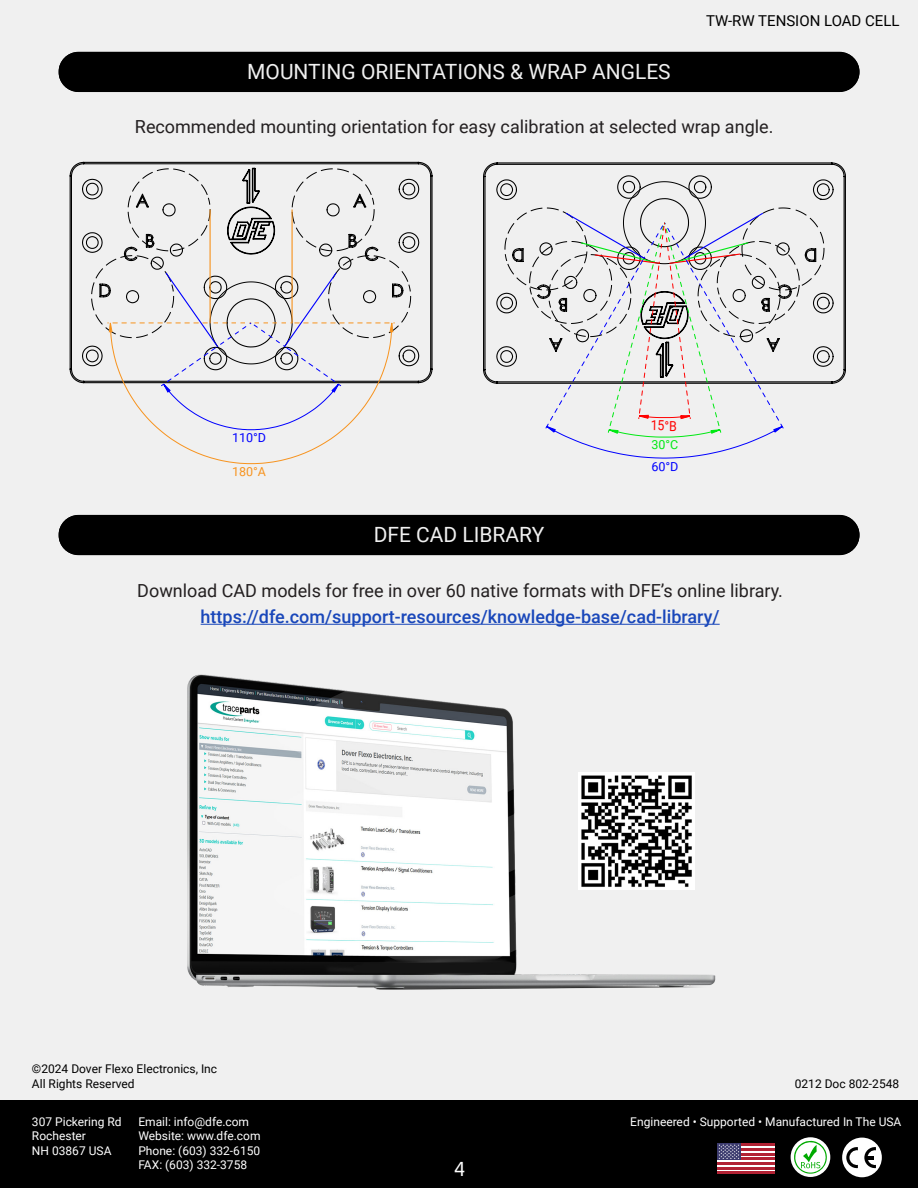
<style>
.page{position:relative;width:918px;height:1188px;background:#f0f0f0}
.page>*{position:absolute;margin:0;border:0;box-sizing:border-box;transform-origin:0 0}
.t1{font:21px "Roboto";color:#f0f0f0}
.t2{font:18px "Roboto";color:#231f20}
.t3{font:500 18px "Roboto";color:#1947ba}
.t4{font:15px "Roboto";color:#000}
.t5{font:13.8px "Roboto";color:#f00;scale:.89 1}
.t6{font:12.45px "Roboto";color:#00f}
.t7{font:12.45px "Roboto";color:#f7931e}
.t8{font:12.45px "Roboto";color:#00e913}
.t9{font:12px/14.4px "Roboto";color:#fff}
.t10{font:12px/14.4px "Roboto";color:#000}
</style>
<div class="page">
<div style="left:0;top:1100px;width:918px;height:88px;background:#000"></div>
<svg style="left:791px;top:1137px;width:39px;height:40px"></svg>
<svg style="left:794px;top:1141px;width:33px;height:33px"></svg>
<div style="left:842px;top:1138px;width:40px;height:39px;background:#fff;border-radius:50%"></div>
<svg style="left:846px;top:1147px;width:12px;height:21px"></svg>
<svg style="left:864px;top:1147px;width:12px;height:21px"></svg>
<div style="left:717px;top:1144px;width:58px;height:30px;background:linear-gradient(to right,#fff,#fff)"></div>
<hr style="left:717px;top:1144px;width:58px;height:2px;background:#b22234">
<hr style="left:717px;top:1148px;width:58px;height:3px;background:#b22234">
<hr style="left:717px;top:1153px;width:58px;height:2px;background:#b22234">
<hr style="left:717px;top:1158px;width:58px;height:2px;background:#b22234">
<hr style="left:717px;top:1162px;width:58px;height:3px;background:#b22234">
<hr style="left:717px;top:1167px;width:58px;height:2px;background:#b22234">
<hr style="left:717px;top:1172px;width:58px;height:2px;background:#b22234">
<div style="left:717px;top:1144px;width:24px;height:16px;background:#3c3b6e"></div>
<svg style="left:719px;top:1144px;width:20px;height:15px"></svg>
<div style="left:59px;top:52px;width:801px;height:40px;background:#000"></div>
<div style="left:59px;top:515px;width:801px;height:40px;background:#000"></div>
<img style="left:187px;top:623px;width:533px;height:367px">
<img style="left:578px;top:773px;width:116px;height:116px">
<svg style="left:69px;top:161px;width:364px;height:223px"></svg>
<svg style="left:91px;top:168px;width:320px;height:296px"></svg>
<svg style="left:483px;top:162px;width:363px;height:222px"></svg>
<svg style="left:504px;top:181px;width:321px;height:278px"></svg>
<h1 class="t1" style="left:247px;top:57px;width:425px">MOUNTING ORIENTATIONS &amp; WRAP ANGLES</h1>
<p class="t4" style="left:706px;top:10px;width:195px">TW-RW TENSION LOAD CELL</p>
<h2 class="t2" style="left:135px;top:114px;width:640px">Recommended mounting orientation for easy calibration at selected wrap angle.</h2>
<p class="t6" style="left:232px;top:428px;width:35px;rotate:1deg">110°D</p>
<p class="t7" style="left:232px;top:463px;width:35px">180°A</p>
<h1 class="t1" style="left:374px;top:520px;width:172px">DFE CAD LIBRARY</h1>
<p class="t5" style="left:651px;top:416px;width:31px;rotate:1deg">15°B</p>
<p class="t8" style="left:652px;top:436px;width:28px">30°C</p>
<p class="t6" style="left:652px;top:457px;width:28px;rotate:1deg">60°D</p>
<h2 class="t2" style="left:137px;top:578px;width:647px">Download CAD models for free in over 60 native formats with DFE’s online library.</h2>
<h2 class="t3" style="left:201px;top:604px;width:521px">https://dfe.com/support-resources/knowledge-base/cad-library/</h2>
<p class="t10" style="left:32px;top:1061px;width:187px">©2024 Dover Flexo Electronics, Inc<br>All Rights Reserved</p>
<p class="t9" style="left:32px;top:1114px;width:91px">307 Pickering Rd<br>Rochester<br>NH 03867 USA</p>
<p class="t9" style="left:138px;top:1114px;width:124px">Email: info@dfe.com<br>Website: www.dfe.com<br>Phone: (603) 332-6150<br>FAX: (603) 332-3758</p>
<p class="t10" style="left:795px;top:1076px;width:106px">0212 Doc 802-2548</p>
<p class="t9" style="left:630px;top:1114px;width:273px">Engineered • Supported • Manufactured In The USA</p>
</div>
